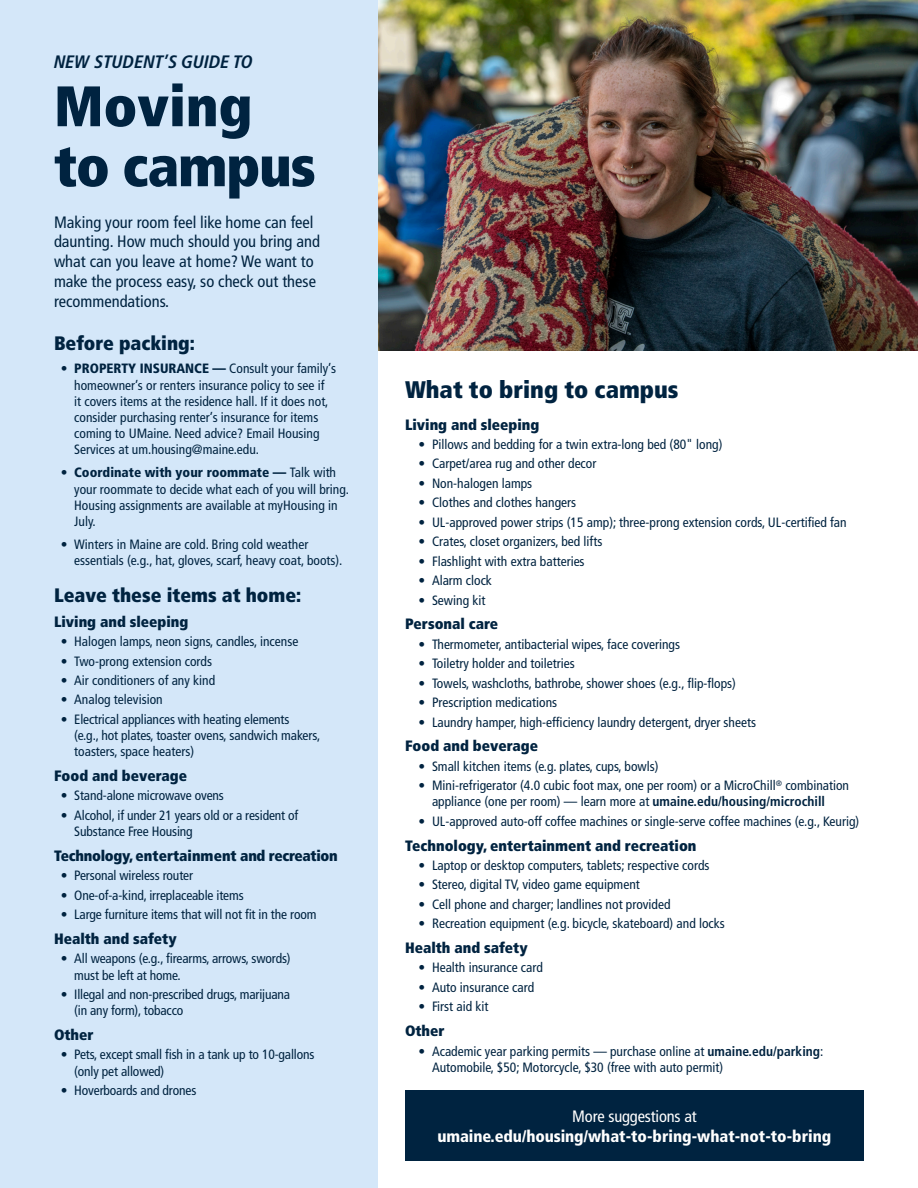
<style>
.page{position:relative;width:918px;height:1188px;background:#fff}
.page>*{position:absolute;margin:0;border:0;box-sizing:border-box;transform-origin:0 0}
.t1{font:900 condensed 57px/60px "Frutiger";letter-spacing:-.02em;color:#002340}
.t2{font:900 condensed 24px "Frutiger";color:#002340}
.t3{font:900 condensed 19.5px "Frutiger";color:#002340}
.t4{font:italic 700 condensed 18px "Frutiger LT Pro";color:#002340}
.t5{font:condensed 16.5px/19.8px "Frutiger";color:#002340}
.t6{font:900 condensed 16.5px/19.8px "Frutiger";color:#fff;text-align:center}
.t7{font:900 condensed 15px "Frutiger";color:#002340}
.t8{font:900 condensed 15px "Frutiger";letter-spacing:-.02em;color:#002340}
.t9{font:condensed 13.5px/16.2px "Frutiger";color:#002340}
.s1{font-weight:900}
.s2{font-weight:700}
.s3{font-weight:400}
</style>
<div class="page">
<img style="left:378px;top:0;width:540px;height:351px">
<div style="left:0;top:0;width:378px;height:1188px;background:#d4e7f9"></div>
<div style="left:405px;top:1091px;width:459px;height:70px;background:#002340"></div>
<p class="t4" style="left:54px;top:51px;width:200px">NEW STUDENT’S GUIDE TO</p>
<p class="t1" style="left:54px;top:76px;width:263px">Moving to campus</p>
<p class="t5" style="left:54px;top:212px;width:268px">Making your room feel like home can feel daunting. How much should you bring and what can you leave at home? We want to make the process easy, so check out these recommendations.</p>
<p class="t3" style="left:54px;top:332px;width:142px">Before packing:</p>
<p class="t9" style="left:74px;top:361px;width:263px;text-indent:-14px"><span class="s1">• PROPERTY INSURANCE —</span> Consult your family’s homeowner’s or renters insurance policy to see if<br>it covers items at the residence hall. If it does not, consider purchasing renter’s insurance for items coming to UMaine. Need advice? Email Housing Services at um.housing@maine.edu.</p>
<p class="t9" style="left:74px;top:465px;width:276px;text-indent:-14px"><span class="s1">• Coordinate with your roommate —</span> Talk with your roommate to decide what each of you will bring.<br>Housing assignments are available at myHousing in July.</p>
<p class="t9" style="left:74px;top:536px;width:270px;text-indent:-14px">• Winters in Maine are cold. Bring cold weather essentials (e.g., hat, gloves, scarf, heavy coat, boots).</p>
<p class="t3" style="left:54px;top:583px;width:249px">Leave these items at home:</p>
<p class="t7" style="left:54px;top:612px;width:136px">Living and sleeping</p>
<p class="t9" style="left:61px;top:633px;width:239px">• Halogen lamps, neon signs, candles, incense</p>
<p class="t9" style="left:61px;top:653px;width:153px">• Two-prong extension cords</p>
<p class="t9" style="left:61px;top:672px;width:156px">• Air conditioners of any kind</p>
<p class="t9" style="left:61px;top:692px;width:103px">• Analog television</p>
<p class="t9" style="left:74px;top:711px;width:248px;text-indent:-14px">• Electrical appliances with heating elements<br>(e.g., hot plates, toaster ovens, sandwich makers, toasters, space heaters)</p>
<p class="t7" style="left:54px;top:767px;width:135px">Food and beverage</p>
<p class="t9" style="left:61px;top:788px;width:165px">• Stand-alone microwave ovens</p>
<p class="t9" style="left:74px;top:807px;width:226px;text-indent:-14px">• Alcohol, if under 21 years old or a resident of<br>Substance Free Housing</p>
<p class="t8" style="left:54px;top:846px;width:285px">Technology, entertainment and recreation</p>
<p class="t9" style="left:61px;top:868px;width:134px">• Personal wireless router</p>
<p class="t9" style="left:61px;top:887px;width:184px">• One-of-a-kind, irreplaceable items</p>
<p class="t9" style="left:61px;top:907px;width:257px">• Large furniture items that will not fit in the room</p>
<p class="t7" style="left:54px;top:930px;width:124px">Health and safety</p>
<p class="t9" style="left:74px;top:951px;width:218px;text-indent:-14px">• All weapons (e.g., firearms, arrows, swords) must be left at home.</p>
<p class="t9" style="left:74px;top:986px;width:217px;text-indent:-14px">• Illegal and non-prescribed drugs, marijuana (in any form), tobacco</p>
<p class="t7" style="left:54px;top:1026px;width:41px">Other</p>
<p class="t9" style="left:74px;top:1047px;width:242px;text-indent:-14px">• Pets, except small fish in a tank up to 10-gallons (only pet allowed)</p>
<p class="t9" style="left:61px;top:1082px;width:137px">• Hoverboards and drones</p>
<p class="t2" style="left:405px;top:375px;width:275px">What to bring to campus</p>
<p class="t7" style="left:405px;top:415px;width:136px">Living and sleeping</p>
<p class="t9" style="left:418px;top:436px;width:306px">• Pillows and bedding for a twin extra-long bed (80" long)</p>
<p class="t9" style="left:418px;top:456px;width:179px">• Carpet/area rug and other decor</p>
<p class="t9" style="left:418px;top:475px;width:115px">• Non-halogen lamps</p>
<p class="t9" style="left:418px;top:495px;width:159px">• Clothes and clothes hangers</p>
<p class="t9" style="left:418px;top:514px;width:430px">• UL-approved power strips (15 amp); three-prong extension cords, UL-certified fan</p>
<p class="t9" style="left:418px;top:534px;width:185px">• Crates, closet organizers, bed lifts</p>
<p class="t9" style="left:418px;top:553px;width:168px">• Flashlight with extra batteries</p>
<p class="t9" style="left:418px;top:572px;width:75px">• Alarm clock</p>
<p class="t9" style="left:418px;top:592px;width:68px">• Sewing kit</p>
<p class="t7" style="left:405px;top:615px;width:95px">Personal care</p>
<p class="t9" style="left:418px;top:636px;width:263px">• Thermometer, antibacterial wipes, face coverings</p>
<p class="t9" style="left:418px;top:656px;width:158px">• Toiletry holder and toiletries</p>
<p class="t9" style="left:418px;top:675px;width:319px">• Towels, washcloths, bathrobe, shower shoes (e.g., flip-flops)</p>
<p class="t9" style="left:418px;top:694px;width:140px">• Prescription medications</p>
<p class="t9" style="left:418px;top:714px;width:339px">• Laundry hamper, high-efficiency laundry detergent, dryer sheets</p>
<p class="t7" style="left:405px;top:737px;width:135px">Food and beverage</p>
<p class="t9" style="left:418px;top:758px;width:242px">• Small kitchen items (e.g. plates, cups, bowls)</p>
<p class="t9" style="left:432px;top:777px;width:419px;text-indent:-14px">• Mini-refrigerator (4.0 cubic foot max, one per room) or a MicroChill<sup>®</sup> combination appliance (one per room) — learn more at <span class="s2">umaine.edu/housing/microchill</span></p>
<p class="t9" style="left:418px;top:813px;width:442px">• UL-approved auto-off coffee machines or single-serve coffee machines (e.g., Keurig)</p>
<p class="t7" style="left:405px;top:836px;width:293px">Technology, entertainment and recreation</p>
<p class="t9" style="left:418px;top:857px;width:293px">• Laptop or desktop computers, tablets; respective cords</p>
<p class="t9" style="left:418px;top:877px;width:223px">• Stereo, digital TV, video game equipment</p>
<p class="t9" style="left:418px;top:896px;width:254px">• Cell phone and charger; landlines not provided</p>
<p class="t9" style="left:418px;top:916px;width:308px">• Recreation equipment (e.g. bicycle, skateboard) and locks</p>
<p class="t7" style="left:405px;top:939px;width:124px">Health and safety</p>
<p class="t9" style="left:418px;top:960px;width:126px">• Health insurance card</p>
<p class="t9" style="left:418px;top:979px;width:117px">• Auto insurance card</p>
<p class="t9" style="left:418px;top:999px;width:71px">• First aid kit</p>
<p class="t7" style="left:405px;top:1022px;width:41px">Other</p>
<p class="t9" style="left:432px;top:1043px;width:393px;text-indent:-14px">• Academic year parking permits — purchase online at <span class="s2">umaine.edu/parking</span>:<br>Automobile, $50; Motorcycle, $30 (free with auto permit)</p>
<p class="t6" style="left:438px;top:1107px;width:395px"><span class="s3">More suggestions at </span>umaine.edu/housing/what-to-bring-what-not-to-bring</p>
</div>
